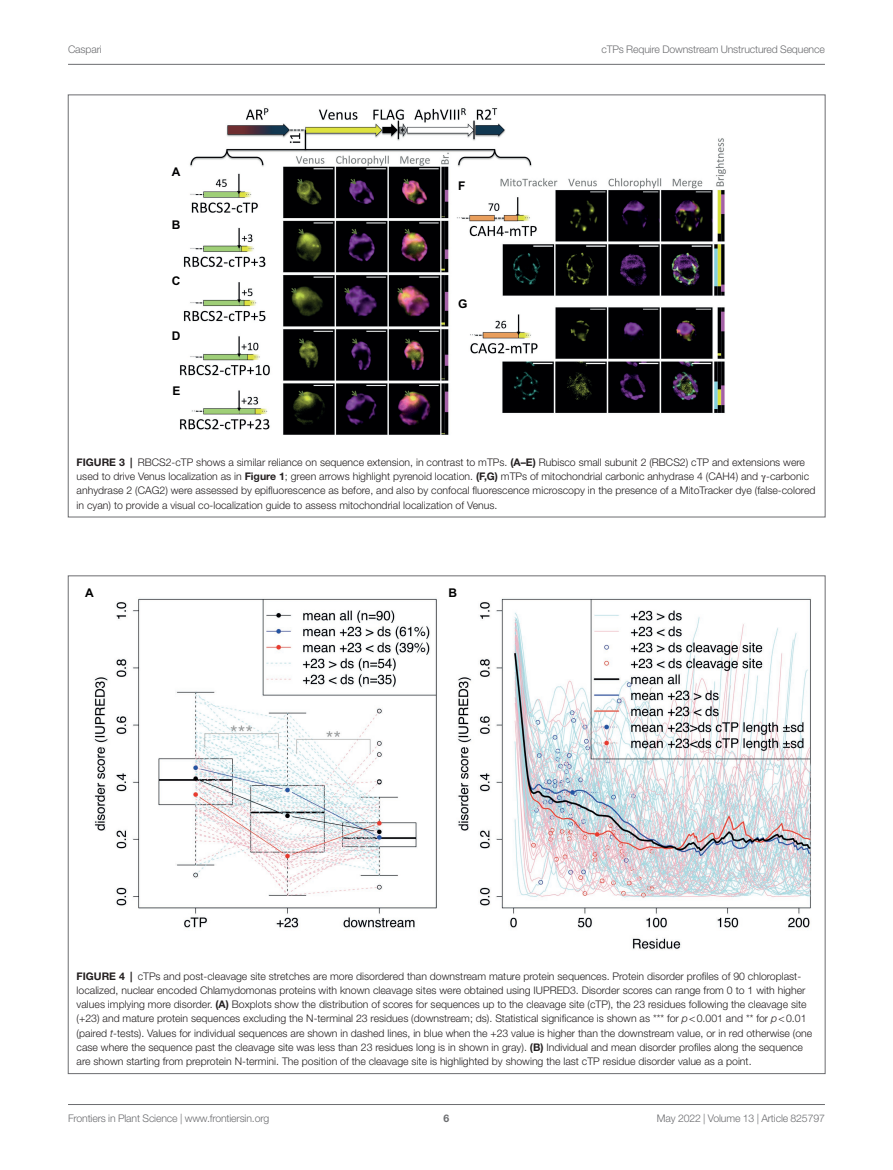
<style>
.page{position:relative;width:893px;height:1170px;background:#fff}
.page>*{position:absolute;margin:0;border:0;box-sizing:border-box;transform-origin:0 0}
.t1{font:700 12px "Arial";color:#000001}
.FIG_LEG{font:300 10.5px/14.2px "Helvetica Neue LT Std";color:#231f20}
.t2{font:300 10.5px "Helvetica Neue LT Std";letter-spacing:-.015em;color:#6c6d70}
.t3{font:700 10.5px "Helvetica Neue LT Std";color:#6c6d70}
.s1{font-weight:700}
.s2{font-family:"STIX General";font-weight:400}
.s3{font-style:italic}
</style>
<div class="page">
<hr style="left:68px;top:64px;width:757px;height:1px;background:#6c6d70">
<hr style="left:68px;top:1104px;width:757px;height:1px;background:#6c6d70">
<img style="left:180px;top:108px;width:546px;height:327px">
<img style="left:94px;top:598px;width:717px;height:352px">
<p class="t2" style="left:68px;top:42px;width:35px">Caspari</p>
<p class="t2" style="left:601px;top:42px;width:225px">cTPs Require Downstream Unstructured Sequence</p>
<p class="t1" style="left:172px;top:164px;width:10px">A</p>
<p class="t1" style="left:172px;top:217px;width:10px">B</p>
<p class="t1" style="left:172px;top:272px;width:10px">C</p>
<p class="t1" style="left:172px;top:328px;width:10px">D</p>
<p class="t1" style="left:173px;top:382px;width:10px">E</p>
<p class="t1" style="left:458px;top:178px;width:9px">F</p>
<p class="t1" style="left:458px;top:295px;width:11px">G</p>
<p class="FIG_LEG" style="left:77px;top:454px;width:740px"><span class="s1">FIGURE 3 |</span> RBCS2-cTP shows a similar reliance on sequence extension, in contrast to mTPs. <span class="s1">(A–E)</span> Rubisco small subunit 2 (RBCS2) cTP and extensions were used to drive Venus localization as in <span class="s1">Figure 1</span>; green arrows highlight pyrenoid location. <span class="s1">(F,G)</span> mTPs of mitochondrial carbonic anhydrase 4 (CAH4) and <span class="s2">γ</span>-carbonic anhydrase 2 (CAG2) were assessed by epifluorescence as before, and also by confocal fluorescence microscopy in the presence of a MitoTracker dye (false-colored in cyan) to provide a visual co-localization guide to assess mitochondrial localization of Venus.</p>
<p class="t1" style="left:85px;top:585px;width:10px">A</p>
<p class="t1" style="left:449px;top:585px;width:10px">B</p>
<p class="FIG_LEG" style="left:77px;top:968px;width:737px"><span class="s1">FIGURE 4 |</span> cTPs and post-cleavage site stretches are more disordered than downstream mature protein sequences. Protein disorder profiles of 90 chloroplast&shy;localized, nuclear encoded Chlamydomonas proteins with known cleavage sites were obtained using IUPRED3. Disorder scores can range from 0 to 1 with higher values implying more disorder. <span class="s1">(A)</span> Boxplots show the distribution of scores for sequences up to the cleavage site (cTP), the 23 residues following the cleavage site (+23) and mature protein sequences excluding the N-terminal 23 residues (downstream; ds). Statistical significance is shown as *** for <span class="s3">p</span>&lt;0.001 and ** for <span class="s3">p</span>&lt;0.01 (paired <span class="s3">t</span>-tests). Values for individual sequences are shown in dashed lines, in blue when the +23 value is higher than the downstream value, or in red otherwise (one case where the sequence past the cleavage site was less than 23 residues long is in shown in gray). <span class="s1">(B)</span> Individual and mean disorder profiles along the sequence are shown starting from preprotein N-termini. The position of the cleavage site is highlighted by showing the last cTP residue disorder value as a point.</p>
<p class="t2" style="left:68px;top:1111px;width:203px">Frontiers in Plant Science | www.frontiersin.org</p>
<p class="t3" style="left:444px;top:1111px;width:7px">6</p>
<p class="t2" style="left:657px;top:1111px;width:169px">May 2022 | Volume 13 | Article 825797</p>
</div>
